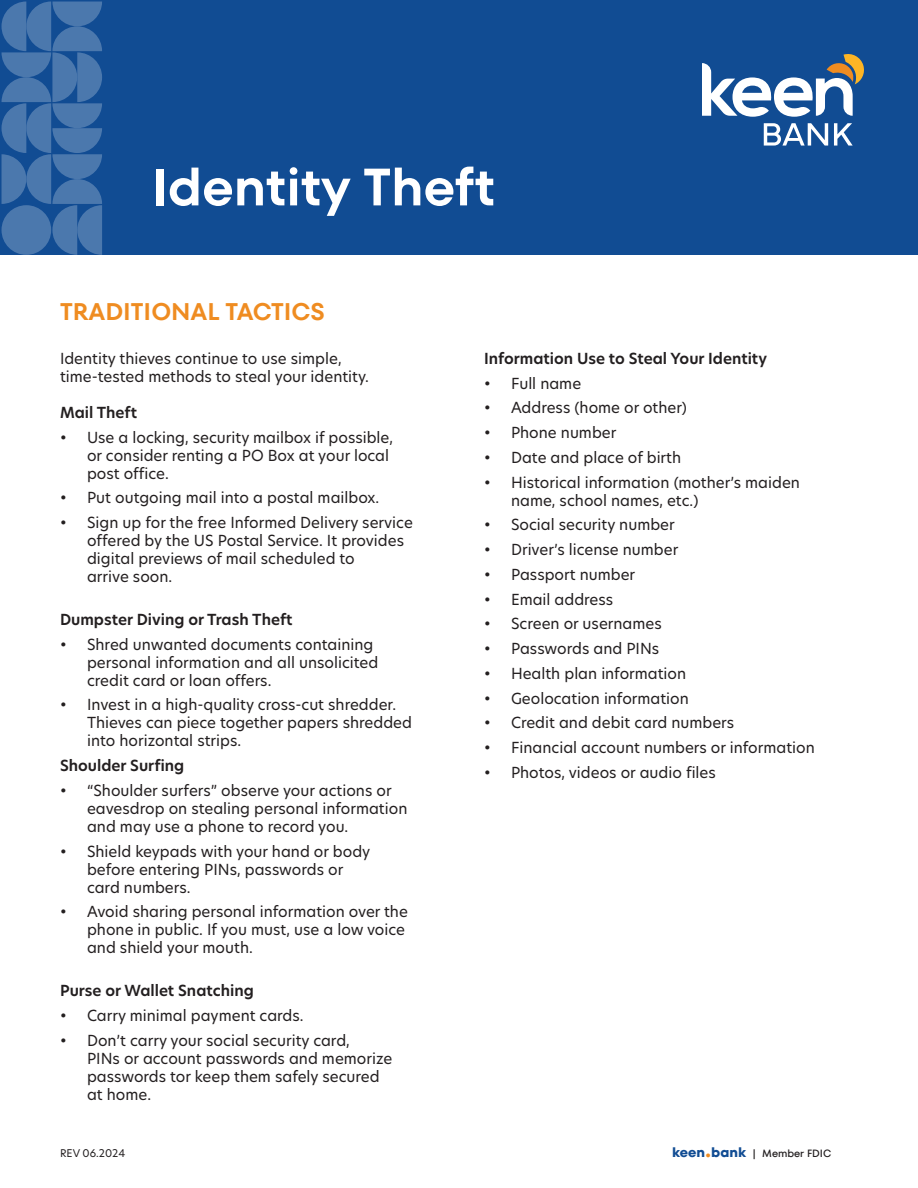
<style>
.page{position:relative;width:918px;height:1188px;background:#fff}
.page>*{position:absolute;margin:0;border:0;box-sizing:border-box;transform-origin:0 0}
.t1{font:600 52.5px "TT Fors";color:#fff}
.t2{font:600 24px "TT Fors";color:#ef8c21}
.t3{font:15px/18px "New Hero";color:#231f20}
.t4{font:600 15px "New Hero";color:#231f20}
.t5{font:500 10.5px "TT Fors";color:#231f20}
.t6{font:10.5px "New Hero";color:#231f20}
.s1{font-weight:700;font-size:13.5px;color:#114c93}
.s2{font-weight:700;font-size:22.5px;color:#ef8c21}
</style>
<div class="page">
<div style="left:0;top:0;width:918px;height:255px;background:#114c93"></div>
<svg style="left:702px;top:54px;width:162px;height:63px"></svg>
<svg style="left:764px;top:123px;width:64px;height:23px"></svg>
<svg style="left:834px;top:123px;width:19px;height:23px"></svg>
<svg style="left:2px;top:2px;width:100px;height:253px"></svg>
<p class="t1" style="left:151px;top:155px;width:346px">Identity Theft</p>
<p class="t2" style="left:60px;top:297px;width:266px">TRADITIONAL TACTICS</p>
<p class="t3" style="left:60px;top:349px;width:311px">Identity thieves continue to use simple, time-tested methods to steal your identity.</p>
<p class="t4" style="left:60px;top:402px;width:79px">Mail Theft</p>
<p class="t3" style="left:87px;top:428px;width:308px;text-indent:-27px">• Use a locking, security mailbox if possible, or consider renting a PO Box at your local post office.</p>
<p class="t3" style="left:60px;top:489px;width:321px">• Put outgoing mail into a postal mailbox.</p>
<p class="t3" style="left:87px;top:513px;width:327px;text-indent:-27px">• Sign up for the free Informed Delivery service offered by the US Postal Service. It provides digital previews of mail scheduled to<br>arrive soon.</p>
<p class="t4" style="left:60px;top:609px;width:234px">Dumpster Diving or Trash Theft</p>
<p class="t3" style="left:87px;top:635px;width:293px;text-indent:-27px">• Shred unwanted documents containing personal information and all unsolicited credit card or loan offers.</p>
<p class="t3" style="left:87px;top:696px;width:326px;text-indent:-27px">• Invest in a high-quality cross-cut shredder.<br>Thieves can piece together papers shredded into horizontal strips.</p>
<p class="t4" style="left:60px;top:755px;width:126px">Shoulder Surfing</p>
<p class="t3" style="left:87px;top:781px;width:322px;text-indent:-27px">• “Shoulder surfers” observe your actions or eavesdrop on stealing personal information and may use a phone to record you.</p>
<p class="t3" style="left:87px;top:842px;width:285px;text-indent:-27px">• Shield keypads with your hand or body before entering PINs, passwords or card numbers.</p>
<p class="t3" style="left:87px;top:903px;width:322px;text-indent:-27px">• Avoid sharing personal information over the phone in public. If you must, use a low voice and shield your mouth.</p>
<p class="t4" style="left:60px;top:980px;width:195px">Purse or Wallet Snatching</p>
<p class="t3" style="left:60px;top:1006px;width:245px">• Carry minimal payment cards.</p>
<p class="t3" style="left:87px;top:1031px;width:307px;text-indent:-27px">• Don’t carry your social security card,<br>PINs or account passwords and memorize passwords tor keep them safely secured at home.</p>
<p class="t6" style="left:60px;top:1146px;width:67px">REV 06.2024</p>
<p class="t4" style="left:484px;top:348px;width:284px">Information Use to Steal Your Identity</p>
<p class="t3" style="left:484px;top:374px;width:99px">• Full name</p>
<p class="t3" style="left:484px;top:399px;width:204px">• Address (home or other)</p>
<p class="t3" style="left:484px;top:423px;width:134px">• Phone number</p>
<p class="t3" style="left:484px;top:448px;width:199px">• Date and place of birth</p>
<p class="t3" style="left:511px;top:473px;width:290px;text-indent:-27px">• Historical information (mother’s maiden name, school names, etc.)</p>
<p class="t3" style="left:484px;top:516px;width:192px">• Social security number</p>
<p class="t3" style="left:484px;top:540px;width:196px">• Driver’s license number</p>
<p class="t3" style="left:484px;top:565px;width:153px">• Passport number</p>
<p class="t3" style="left:484px;top:590px;width:131px">• Email address</p>
<p class="t3" style="left:484px;top:615px;width:179px">• Screen or usernames</p>
<p class="t3" style="left:484px;top:639px;width:177px">• Passwords and PINs</p>
<p class="t3" style="left:484px;top:664px;width:204px">• Health plan information</p>
<p class="t3" style="left:484px;top:689px;width:206px">• Geolocation information</p>
<p class="t3" style="left:484px;top:714px;width:252px">• Credit and debit card numbers</p>
<p class="t3" style="left:484px;top:738px;width:332px">• Financial account numbers or information</p>
<p class="t3" style="left:484px;top:763px;width:233px">• Photos, videos or audio files</p>
<p class="t5" style="left:672px;top:1147px;width:161px"><span class="s1">keen</span><span class="s2">.</span><span class="s1">bank</span> | Member FDIC</p>
</div>
